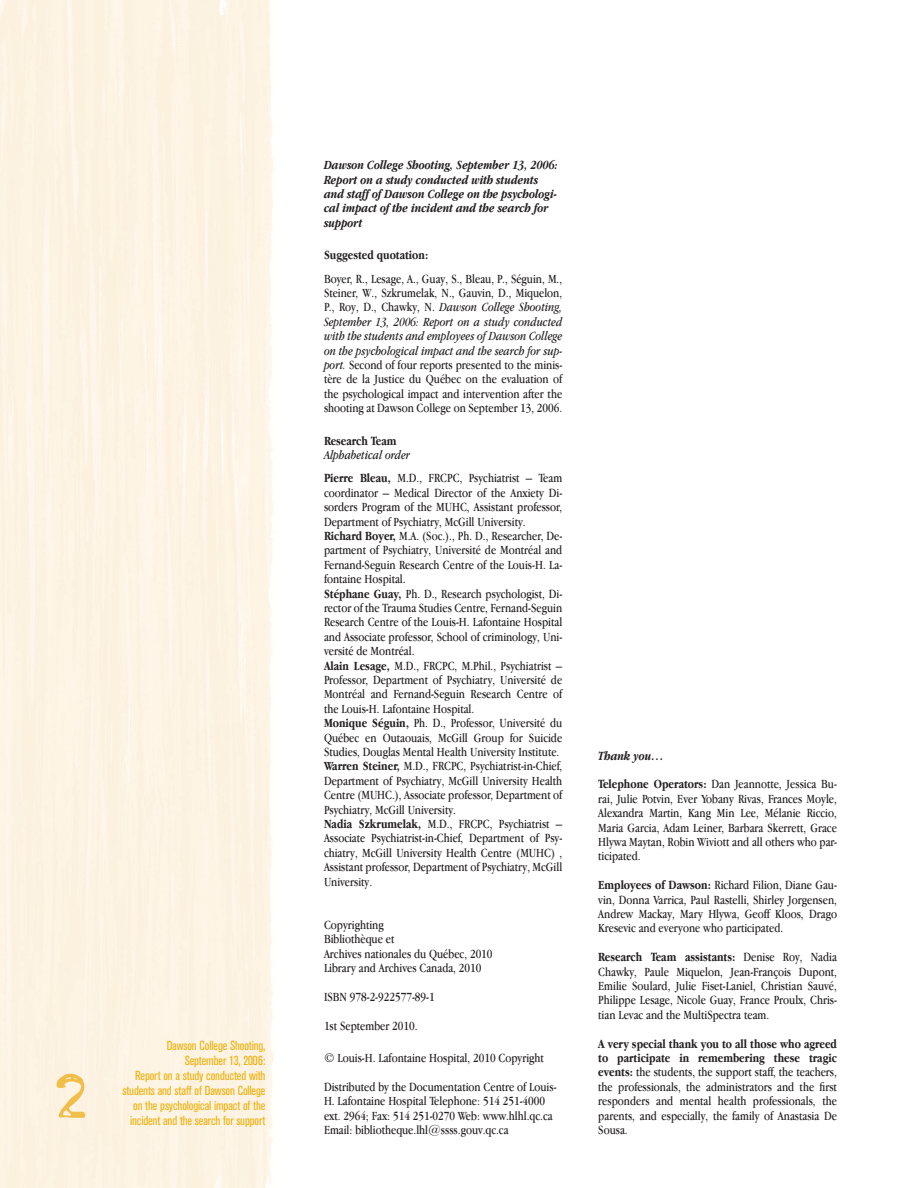
<style>
.page{position:relative;width:918px;height:1188px;background:#fff}
.page>*{position:absolute;margin:0;border:0;box-sizing:border-box;transform-origin:0 0}
.t1{font:57px "Boomshanker Solid";color:#f2be4a}
.t2{font:condensed 13.05px/15px "Akzidenz Grotesk BE";letter-spacing:-.01em;color:#eeb211;text-align:right}
.t3{font:12.9px/14.4px "Apple Garamond";color:#231f20;text-align:justify}
.t4{font:italic 700 12.9px/14.4px "Apple Garamond";color:#231f20}
.t5{font:700 12.9px "Apple Garamond";color:#231f20}
.s1{font-style:italic}
.s2{font-weight:700}
</style>
<div class="page">
<div style="left:0;top:0;width:274px;height:1188px;background:#fdf4e3"></div>
<h1 class="t1" style="left:54px;top:1074px;width:35px">2</h1>
<p class="t2" style="left:122px;top:1039px;width:145px">Dawson College Shooting,<br>September 13, 2006:<br>Report on a study conducted with students and staff of Dawson College on the psychological impact of the incident and the search for support</p>
<p class="t4" style="left:324px;top:159px;width:236px">Dawson College Shooting, September 13, 2006:<br>Report on a study conducted with students and staff of Dawson College on the psychologi&shy;cal impact of the incident and the search for support</p>
<p class="t5" style="left:324px;top:250px;width:106px">Suggested quotation:</p>
<p class="t3" style="left:324px;top:272px;width:240px">Boyer, R., Lesage, A., Guay, S., Bleau, P., Séguin, M., Steiner, W., Szkrumelak, N., Gauvin, D., Miquelon, P., Roy, D., Chawky, N. <span class="s1">Dawson College Shooting, September 13, 2006: Report on a study conducted with the students and employees of Dawson College on the psychological impact and the search for sup&shy;port.</span> Second of four reports presented to the minis&shy;tère de la Justice du Québec on the evaluation of the psychological impact and intervention after the shooting at Dawson College on September 13, 2006.</p>
<p class="t5" style="left:324px;top:435px;width:74px">Research Team</p>
<p class="t3" style="left:324px;top:444px;width:240px;line-height:23.4px"><span class="s1">Alphabetical order<br></span><span class="s2">Pierre Bleau,</span> M.D., FRCPC, Psychiatrist – Team</p>
<p class="t3" style="left:324px;top:487px;width:240px;text-align:left">coordinator – Medical Director of the Anxiety Di&shy;sorders Program of the MUHC, Assistant professor, Department of Psychiatry, McGill University.<br><span class="s2">Richard Boyer,</span> M.A. (Soc.)., Ph. D., Researcher, De&shy;partment of Psychiatry, Université de Montréal and Fernand-Seguin Research Centre of the Louis-H. La&shy;fontaine Hospital.<br><span class="s2">Stéphane Guay,</span> Ph. D., Research psychologist, Di&shy;rector of the Trauma Studies Centre, Fernand-Seguin Research Centre of the Louis-H. Lafontaine Hospital and Associate professor, School of criminology, Uni&shy;versité de Montréal.<br><span class="s2">Alain Lesage,</span> M.D., FRCPC, M.Phil., Psychiatrist – Professor, Department of Psychiatry, Université de Montréal and Fernand-Seguin Research Centre of the Louis-H. Lafontaine Hospital.<br><span class="s2">Monique Séguin,</span> Ph. D., Professor, Université du Québec en Outaouais, McGill Group for Suicide Studies, Douglas Mental Health University Institute.<br><span class="s2">Warren Steiner,</span> M.D., FRCPC, Psychiatrist-in-Chief, Department of Psychiatry, McGill University Health Centre (MUHC.), Associate professor, Department of Psychiatry, McGill University.<br><span class="s2">Nadia Szkrumelak,</span> M.D., FRCPC, Psychiatrist – Associate Psychiatrist-in-Chief, Department of Psy&shy;chiatry, McGill University Health Centre (MUHC) , Assistant professor, Department of Psychiatry, McGill University.</p>
<p class="t3" style="left:324px;top:919px;width:170px;text-align:left">Copyrighting<br>Bibliothèque et<br>Archives nationales du Québec, 2010<br>Library and Archives Canada, 2010</p>
<p class="t3" style="left:324px;top:991px;width:112px">ISBN 978-2-922577-89-1</p>
<p class="t3" style="left:324px;top:1019px;width:95px">1st September 2010.</p>
<p class="t3" style="left:324px;top:1052px;width:221px">© Louis-H. Lafontaine Hospital, 2010 Copyright</p>
<p class="t3" style="left:324px;top:1081px;width:234px;text-align:left">Distributed by the Documentation Centre of Louis-H. Lafontaine Hospital Telephone: 514 251-4000 ext. 2964; Fax: 514 251-0270 Web: www.hlhl.qc.ca Email: bibliotheque.lhl@ssss.gouv.qc.ca</p>
<p class="t4" style="left:598px;top:749px;width:68px">Thank you…</p>
<p class="t3" style="left:598px;top:778px;width:240px"><span class="s2">Telephone Operators:</span> Dan Jeannotte, Jessica Bu&shy;rai, Julie Potvin, Ever Yobany Rivas, Frances Moyle, Alexandra Martin, Kang Min Lee, Mélanie Riccio, Maria Garcia, Adam Leiner, Barbara Skerrett, Grace Hlywa Maytan, Robin Wiviott and all others who par&shy;ticipated.</p>
<p class="t3" style="left:598px;top:879px;width:240px"><span class="s2">Employees of Dawson:</span> Richard Filion, Diane Gau&shy;vin, Donna Varrica, Paul Rastelli, Shirley Jorgensen, Andrew Mackay, Mary Hlywa, Geoff Kloos, Drago Kresevic and everyone who participated.</p>
<p class="t3" style="left:598px;top:951px;width:240px"><span class="s2">Research Team assistants:</span> Denise Roy, Nadia Chawky, Paule Miquelon, Jean-François Dupont, Emilie Soulard, Julie Fiset-Laniel, Christian Sauvé, Philippe Lesage, Nicole Guay, France Proulx, Chris&shy;tian Levac and the MultiSpectra team.</p>
<p class="t3" style="left:598px;top:1037px;width:240px"><span class="s2">A very special thank you to all those who agreed to participate in remembering these tragic events:</span> the students, the support staff, the teachers, the professionals, the administrators and the first responders and mental health professionals, the parents, and especially, the family of Anastasia De Sousa.</p>
</div>
